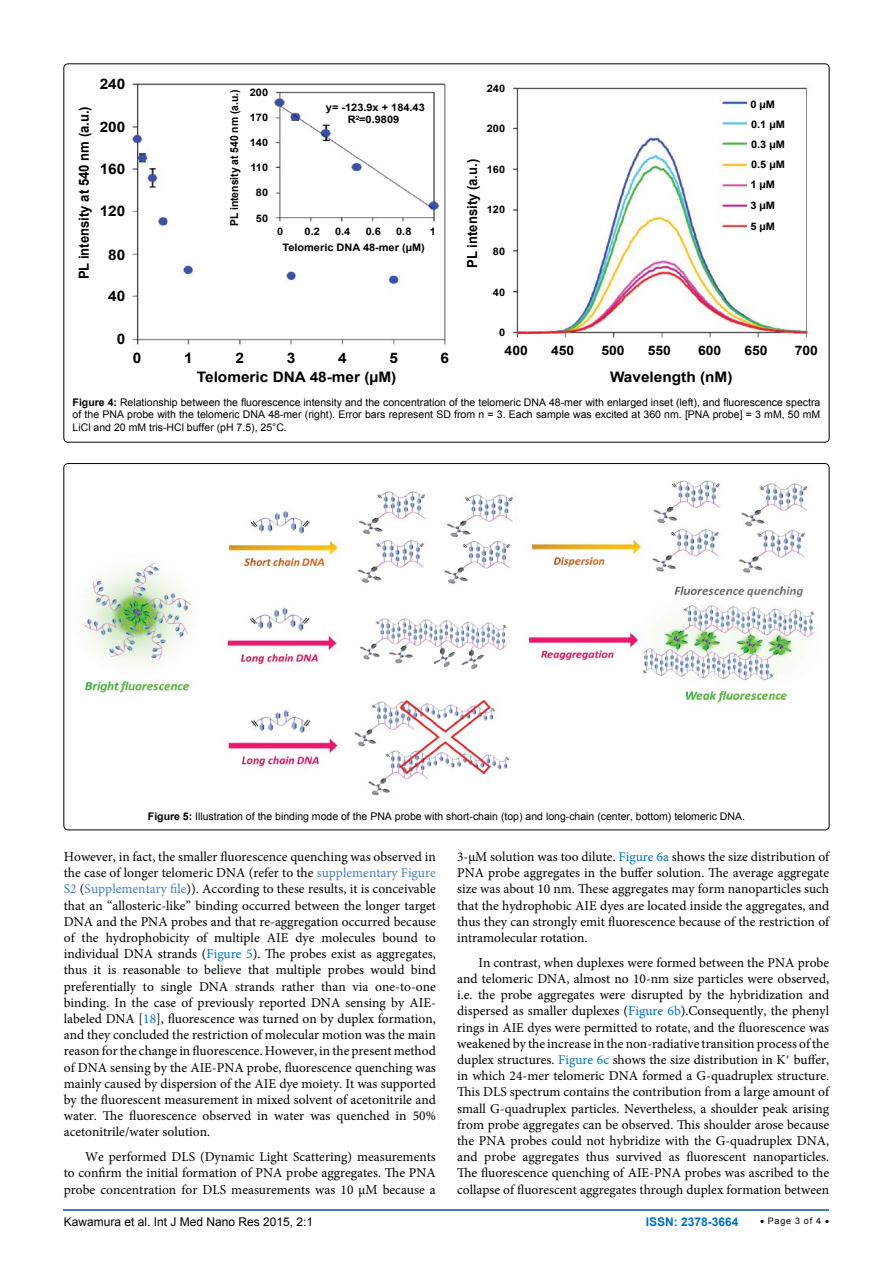
<style>
.page{position:relative;width:893px;height:1263px;background:#fff}
.page>*{position:absolute;margin:0;border:0;box-sizing:border-box;transform-origin:0 0}
.t1{font:700 14.55px "Arial";color:#000;scale:1.06 1}
.t2{font:700 13.95px "Arial";color:#000;scale:.94 1}
.t3{font:13.5px/16.2px "Minion Pro";color:#000;text-align:justify}
.t4{font:700 13.05px "Arial";color:#000;scale:1.06 1}
.t5{font:12px "Arial";color:#000}
.t6{font:700 12px "Arial";color:#0072bc}
.t7{font:700 10.95px "Arial";color:#000;scale:.94 1}
.t8{font:10.5px/12.6px "Arial";color:#000;text-align:justify}
.t9{font:700 10.35px/20.2px "Arial";color:#000;text-align:center;scale:1.06 1}
.t10{font:9px "Arial";letter-spacing:.08em;color:#000}
.s1{font-weight:700}
.s2{color:#487ec0}
.s3{color:#0072bc}
</style>
<div class="page">
<hr style="left:64px;top:1209px;width:765px;height:2px;background:#487ec0">
<img style="left:132px;top:83px;width:679px;height:262px">
<div style="left:220px;top:87px;width:54px;height:143px;background:#fff"></div>
<div style="left:346px;top:111px;width:68px;height:17px;background:#fff"></div>
<div style="left:322px;top:101px;width:107px;height:16px;background:#fff"></div>
<div style="left:274px;top:224px;width:165px;height:35px;background:#fff"></div>
<div style="left:460px;top:77px;width:48px;height:262px;background:#fff"></div>
<div style="left:498px;top:341px;width:322px;height:49px;background:#fff"></div>
<div style="left:748px;top:96px;width:41px;height:139px;background:#fff"></div>
<img style="left:82px;top:480px;width:732px;height:316px">
<p class="t2" style="left:74px;top:279px;width:186px;rotate:-90deg">PL intensity at 540 nm (a.u.)</p>
<p class="t1" style="left:100px;top:74px;width:26px">240</p>
<p class="t1" style="left:100px;top:116px;width:26px">200</p>
<p class="t1" style="left:100px;top:158px;width:26px">160</p>
<p class="t1" style="left:100px;top:201px;width:26px">120</p>
<p class="t1" style="left:108px;top:244px;width:18px">80</p>
<p class="t1" style="left:108px;top:285px;width:18px">40</p>
<p class="t1" style="left:117px;top:329px;width:10px">0</p>
<p class="t7" style="left:227px;top:226px;width:147px;rotate:-90deg">PL intensity at 540 nm (a.u.)</p>
<p class="t9" style="left:250px;top:83px;width:19px">200</p>
<p class="t9" style="left:250px;top:107px;width:19px">170</p>
<p class="t9" style="left:250px;top:132px;width:19px">140</p>
<p class="t9" style="left:250px;top:157px;width:18px">110</p>
<p class="t9" style="left:256px;top:182px;width:13px">80</p>
<p class="t9" style="left:256px;top:208px;width:13px">50</p>
<p class="t9" style="left:326px;top:102px;width:95px;line-height:11.7px">y= -123.9x + 184.43<br>R<sup>2</sup>=0.9809</p>
<p class="t9" style="left:277px;top:221px;width:7px">0</p>
<p class="t9" style="left:305px;top:221px;width:16px">0.2</p>
<p class="t9" style="left:335px;top:221px;width:16px">0.4</p>
<p class="t9" style="left:366px;top:221px;width:16px">0.6</p>
<p class="t9" style="left:396px;top:221px;width:16px">0.8</p>
<p class="t9" style="left:430px;top:221px;width:7px">1</p>
<p class="t9" style="left:282px;top:237px;width:136px">Telomeric DNA 48-mer (µM)</p>
<p class="t1" style="left:133px;top:347px;width:10px">0</p>
<p class="t1" style="left:184px;top:347px;width:10px">1</p>
<p class="t1" style="left:235px;top:347px;width:10px">2</p>
<p class="t1" style="left:287px;top:347px;width:10px">3</p>
<p class="t1" style="left:338px;top:347px;width:10px">4</p>
<p class="t1" style="left:389px;top:347px;width:10px">5</p>
<p class="t1" style="left:441px;top:347px;width:10px">6</p>
<p class="t1" style="left:197px;top:367px;width:190px">Telomeric DNA 48-mer (µM)</p>
<p class="t9" style="left:487px;top:78px;width:19px">240</p>
<p class="t9" style="left:487px;top:118px;width:19px">200</p>
<p class="t9" style="left:487px;top:159px;width:19px">160</p>
<p class="t9" style="left:487px;top:200px;width:19px">120</p>
<p class="t9" style="left:493px;top:241px;width:13px">80</p>
<p class="t9" style="left:493px;top:282px;width:13px">40</p>
<p class="t9" style="left:499px;top:322px;width:7px">0</p>
<p class="t2" style="left:462px;top:268px;width:118px;rotate:-90deg">PL intensity (a.u.)</p>
<p class="t9" style="left:750px;top:94px;width:34px;text-align:left">0 µM<br>0.1 µM<br>0.3 µM<br>0.5 µM<br>1 µM<br>3 µM<br>5 µM</p>
<p class="t4" style="left:505px;top:342px;width:23px">400</p>
<p class="t4" style="left:551px;top:342px;width:23px">450</p>
<p class="t4" style="left:601px;top:342px;width:23px">500</p>
<p class="t4" style="left:648px;top:342px;width:23px">550</p>
<p class="t4" style="left:698px;top:342px;width:23px">600</p>
<p class="t4" style="left:744px;top:342px;width:23px">650</p>
<p class="t4" style="left:795px;top:342px;width:23px">700</p>
<p class="t1" style="left:610px;top:367px;width:117px">Wavelength (nM)</p>
<p class="t8" style="left:73px;top:396px;width:749px"><span class="s1">Figure 4:</span> Relationship between the fluorescence intensity and the concentration of the telomeric DNA 48-mer with enlarged inset (left), and fluorescence spectra of the PNA probe with the telomeric DNA 48-mer (right). Error bars represent SD from n = 3. Each sample was excited at 360 nm. [PNA probe] = 3 mM, 50 mM LiCl and 20 mM tris-HCl buffer (pH 7.5), 25°C.</p>
<p class="t8" style="left:148px;top:810px;width:598px"><span class="s1">Figure 5:</span> Illustration of the binding mode of the PNA probe with short-chain (top) and long-chain (center, bottom) telomeric DNA.</p>
<p class="t3" style="left:64px;top:849px;width:374px">However, in fact, the smaller fluorescence quenching was observed in the case of longer telomeric DNA (refer to the <span class="s2">supplementary Figure S2</span> (<span class="s2">Supplementary file</span>)). According to these results, it is conceivable that an “allosteric-like” binding occurred between the longer target DNA and the PNA probes and that re-aggregation occurred because of the hydrophobicity of multiple AIE dye molecules bound to individual DNA strands (<span class="s3">Figure 5</span>). The probes exist as aggregates, thus it is reasonable to believe that multiple probes would bind preferentially to single DNA strands rather than via one-to-one binding. In the case of previously reported DNA sensing by AIE&shy;labeled DNA [<span class="s3">18</span>], fluorescence was turned on by duplex formation, and they concluded the restriction of molecular motion was the main reason for the change in fluorescence. However, in the present method of DNA sensing by the AIE-PNA probe, fluorescence quenching was mainly caused by dispersion of the AIE dye moiety. It was supported by the fluorescent measurement in mixed solvent of acetonitrile and water. The fluorescence observed in water was quenched in 50% acetonitrile/water solution.</p>
<p class="t3" style="left:64px;top:1149px;width:374px;text-indent:21px">We performed DLS (Dynamic Light Scattering) measurements to confirm the initial formation of PNA probe aggregates. The PNA probe concentration for DLS measurements was 10 µM because a</p>
<p class="t3" style="left:457px;top:849px;width:374px">3-µM solution was too dilute. <span class="s3">Figure 6a</span> shows the size distribution of PNA probe aggregates in the buffer solution. The average aggregate size was about 10 nm. These aggregates may form nanoparticles such that the hydrophobic AIE dyes are located inside the aggregates, and thus they can strongly emit fluorescence because of the restriction of intramolecular rotation.</p>
<p class="t3" style="left:457px;top:954px;width:374px;text-indent:21px">In contrast, when duplexes were formed between the PNA probe and telomeric DNA, almost no 10-nm size particles were observed, i.e. the probe aggregates were disrupted by the hybridization and dispersed as smaller duplexes (<span class="s3">Figure 6b</span>).Consequently, the phenyl rings in AIE dyes were permitted to rotate, and the fluorescence was weakened by the increase in the non-radiative transition process of the duplex structures. <span class="s3">Figure 6c</span> shows the size distribution in K<sup>+</sup> buffer, in which 24-mer telomeric DNA formed a G-quadruplex structure.<br>This DLS spectrum contains the contribution from a large amount of small G-quadruplex particles. Nevertheless, a shoulder peak arising from probe aggregates can be observed. This shoulder arose because the PNA probes could not hybridize with the G-quadruplex DNA, and probe aggregates thus survived as fluorescent nanoparticles.<br>The fluorescence quenching of AIE-PNA probes was ascribed to the collapse of fluorescent aggregates through duplex formation between</p>
<p class="t5" style="left:64px;top:1214px;width:251px">Kawamura et al. Int J Med Nano Res 2015, 2:1</p>
<p class="t6" style="left:646px;top:1214px;width:94px">ISSN: 2378-3664</p>
<p class="t10" style="left:760px;top:1215px;width:71px">• Page 3 of 4 •</p>
</div>
